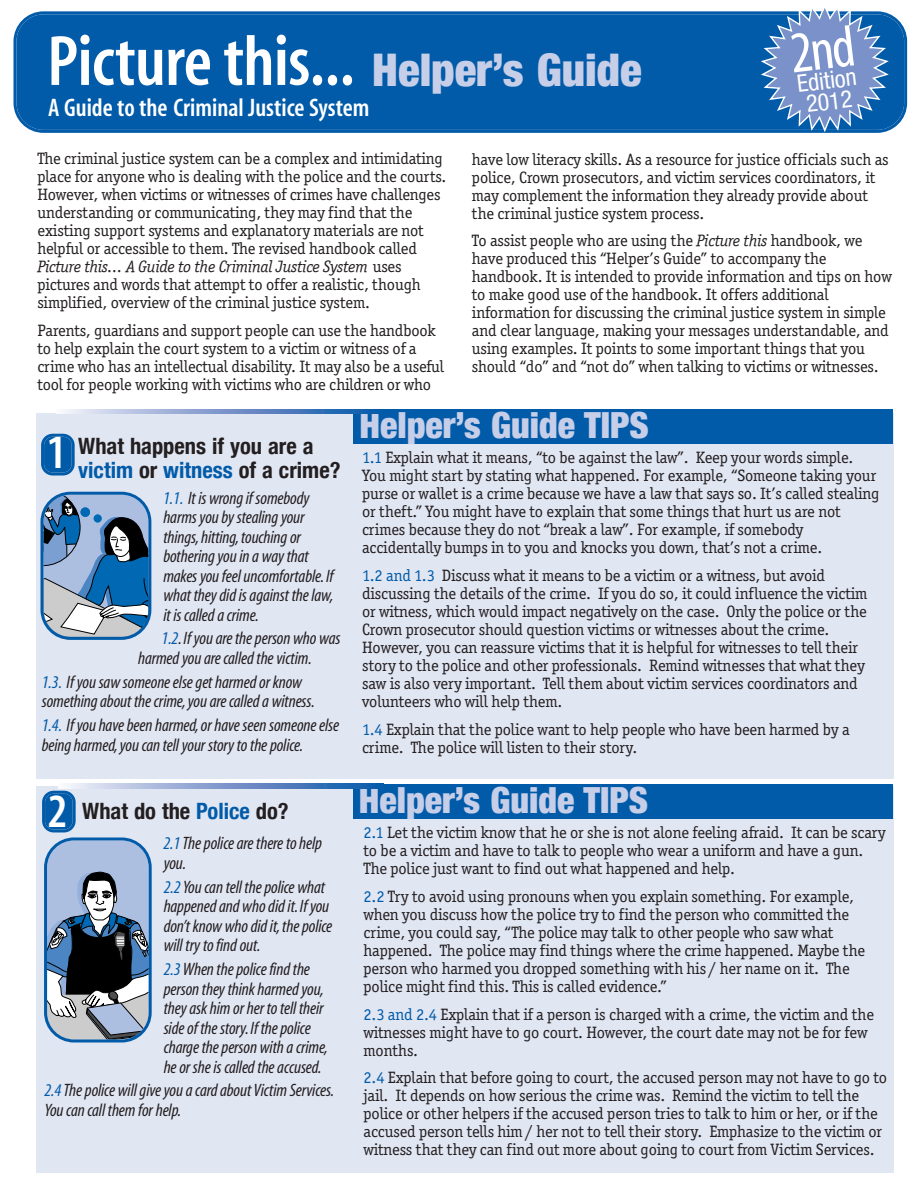
<style>
.page{position:relative;width:918px;height:1188px;background:#fff}
.page>*{position:absolute;margin:0;border:0;box-sizing:border-box;transform-origin:0 0}
.t1{font:600 condensed 72px "Myriad";letter-spacing:-.01em;color:#fff}
.t2{font:900 condensed 36px "Helvetica Neue";color:#c6cee8}
.t3{font:600 condensed 25.5px "Myriad";color:#fff}
.t4{font:condensed 24px/21px "Helvetica Neue";color:#fff}
.t5{font:700 condensed 22.5px/24px "Helvetica Neue";color:#231f20;text-align:center}
.t6{font:italic condensed 18px/19.5px "Myriad";letter-spacing:-.01em;color:#231f20}
.t7{font:16.5px/18px "Officina Ser ITC Std";letter-spacing:-.01em;color:#231f20}
.t8{font:16.5px "Officina Serif OSITCTT Book It";letter-spacing:-.01em;color:#231f20}
.s1{font-family:"Helvetica Neue";font-weight:900;font-size:45px;color:#c6cee8}
.s2{font-family:"Officina Ser ITC Std"}
.s3{font-family:"Officina Serif OSITCTT Book It"}
.s4{color:#015ba9}
.s5{font-family:"Myriad";font-weight:600;font-size:48px;color:#fff}
</style>
<div class="page">
<div style="left:14px;top:11px;width:893px;height:122px;background:#015ba9"></div>
<div style="left:36px;top:413px;width:858px;height:366px;background:#e1e6f3"></div>
<div style="left:354px;top:409px;width:539px;height:35px;background:#015ba9"></div>
<svg style="left:40px;top:492px;width:111px;height:148px;background:#7194b6"></svg>
<svg style="left:41px;top:434px;width:34px;height:42px"></svg>
<div style="left:36px;top:787px;width:858px;height:386px;background:#e1e6f3"></div>
<div style="left:353px;top:784px;width:540px;height:34px;background:#015ba9"></div>
<svg style="left:42px;top:791px;width:110px;height:252px"></svg>
<svg style="left:64px;top:409px;width:307px;height:4px"></svg>
<svg style="left:59px;top:784px;width:315px;height:4px"></svg>
<svg style="left:761px;top:8px;width:128px;height:124px;background:#608bc4"></svg>
<h1 class="t1" style="left:47px;top:36px;width:596px">Picture this... <span class="s1">Helper’s Guide</span></h1>
<h3 class="t3" style="left:48px;top:99px;width:323px">A Guide to the Criminal Justice System</h3>
<p class="t7" style="left:37px;top:151px;width:411px">The criminal justice system can be a complex and intimidating place for anyone who is dealing with the police and the courts.<br>However, when victims or witnesses of crimes have challenges understanding or communicating, they may find that the existing support systems and explanatory materials are not helpful or accessible to them. The revised handbook called</p>
<p class="t8" style="left:37px;top:257px;width:366px">Picture this… A Guide to the Criminal Justice System <span class="s2">uses</span></p>
<p class="t7" style="left:37px;top:277px;width:385px">pictures and words that attempt to offer a realistic, though simplified, overview of the criminal justice system.</p>
<p class="t7" style="left:37px;top:323px;width:408px">Parents, guardians and support people can use the handbook to help explain the court system to a victim or witness of a crime who has an intellectual disability. It may also be a useful tool for people working with victims who are children or who</p>
<h3 class="t4" style="left:796px;top:76px;width:61px;rotate:-7deg">Edition<br>2012</h3>
<p class="t7" style="left:472px;top:152px;width:418px">have low literacy skills. As a resource for justice officials such as police, Crown prosecutors, and victim services coordinators, it may complement the information they already provide about the criminal justice system process.</p>
<p class="t7" style="left:472px;top:233px;width:421px">To assist people who are using the <span class="s3">Picture this</span> handbook, we have produced this “Helper’s Guide” to accompany the handbook. It is intended to provide information and tips on how to make good use of the handbook. It offers additional information for discussing the criminal justice system in simple and clear language, making your messages understandable, and using examples. It points to some important things that you should “do” and “not do” when talking to victims or witnesses.</p>
<h3 class="t5" style="left:47px;top:433px;width:295px">What happens if you are a<br><sup>1</sup> <span class="s4">victim</span> or <span class="s4">witness</span> of a crime?</h3>
<p class="t6" style="left:163px;top:489px;width:172px"><span class="s4">1.1.</span> It is wrongif somebody harmsyoubystealingyour things,hitting,touchingor botheringyouina waythat makesyoufeeluncomfortable.If what theydidisagainst thelaw, it is calledacrime.</p>
<p class="t6" style="left:138px;top:630px;width:204px;text-indent:23px"><span class="s4">1.2</span>.Ifyouaretheperson who was harmedyouarecalledthevictim.</p>
<p class="t6" style="left:42px;top:674px;width:275px"><span class="s4">1.3.</span> Ifyousaw someoneelsegetharmedorknow somethingabout thecrime,youarecalleda witness.</p>
<p class="t6" style="left:42px;top:717px;width:299px"><span class="s4">1.4.</span> Ifyouhavebeenharmed,orhaveseensomeoneelse beingharmed,youcantellyour storytothepolice.</p>
<h3 class="t5" style="left:48px;top:799px;width:242px"><span class="s5">2</span> What do the <span class="s4">Police</span> do?</h3>
<p class="t6" style="left:163px;top:835px;width:160px"><span class="s4">2.1</span>Thepolicearetheretohelp you.</p>
<p class="t6" style="left:164px;top:879px;width:170px"><span class="s4">2.2</span>Youcantell thepolice what happenedand whodidit.Ifyou don’tknow whodidit,thepolice will trytofindout.</p>
<p class="t6" style="left:164px;top:961px;width:166px"><span class="s4">2.3</span>Whenthepolicefindthe persontheythinkharmedyou, theyaskhimorher totell their sideof thestory.If thepolice chargetheperson withacrime, heor sheis calledtheaccused.</p>
<p class="t6" style="left:44px;top:1082px;width:291px"><span class="s4">2.4</span>Thepolice willgiveyouacardabout VictimServices.<br>Youcancall themforhelp.</p>
<h2 class="t2" style="left:360px;top:403px;width:291px">Helper’s Guide TIPS</h2>
<p class="t7" style="left:362px;top:450px;width:519px"><span class="s4">1.1</span> Explain what it means, “to be against the law”. Keep your words simple.<br>You might start by stating what happened. For example, “Someone taking your purse or wallet is a crime because we have a law that says so. It’s called stealing or theft.” You might have to explain that some things that hurt us are not crimes because they do not “break a law”. For example, if somebody accidentally bumps in to you and knocks you down, that’s not a crime.</p>
<p class="t7" style="left:362px;top:568px;width:507px"><span class="s4">1.2 and 1.3</span> Discuss what it means to be a victim or a witness, but avoid discussing the details of the crime. If you do so, it could influence the victim or witness, which would impact negatively on the case. Only the police or the Crown prosecutor should question victims or witnesses about the crime.<br>However, you can reassure victims that it is helpful for witnesses to tell their story to the police and other professionals. Remind witnesses that what they saw is also very important. Tell them about victim services coordinators and volunteers who will help them.</p>
<p class="t7" style="left:362px;top:722px;width:489px"><span class="s4">1.4</span> Explain that the police want to help people who have been harmed by a crime. The police will listen to their story.</p>
<h2 class="t2" style="left:359px;top:778px;width:291px">Helper’s Guide TIPS</h2>
<p class="t7" style="left:364px;top:825px;width:524px"><span class="s4">2.1</span> Let the victim know that he or she is not alone feeling afraid. It can be scary to be a victim and have to talk to people who wear a uniform and have a gun.<br>The police just want to find out what happened and help.</p>
<p class="t7" style="left:364px;top:889px;width:503px"><span class="s4">2.2</span> Try to avoid using pronouns when you explain something. For example, when you discuss how the police try to find the person who committed the crime, you could say, “The police may talk to other people who saw what happened. The police may find things where the crime happened. Maybe the person who harmed you dropped something with his/ her name on it. The police might find this. This is called evidence.”</p>
<p class="t7" style="left:364px;top:1007px;width:512px"><span class="s4">2.3 and 2.4</span> Explain that if a person is charged with a crime, the victim and the witnesses might have to go court. However, the court date may not be for few months.</p>
<p class="t7" style="left:364px;top:1070px;width:525px"><span class="s4">2.4</span> Explain that before going to court, the accused person may not have to go to jail. It depends on how serious the crime was. Remind the victim to tell the police or other helpers if the accused person tries to talk to him or her, or if the accused person tells him/ her not to tell their story. Emphasize to the victim or witness that they can find out more about going to court from Victim Services.</p>
</div>
